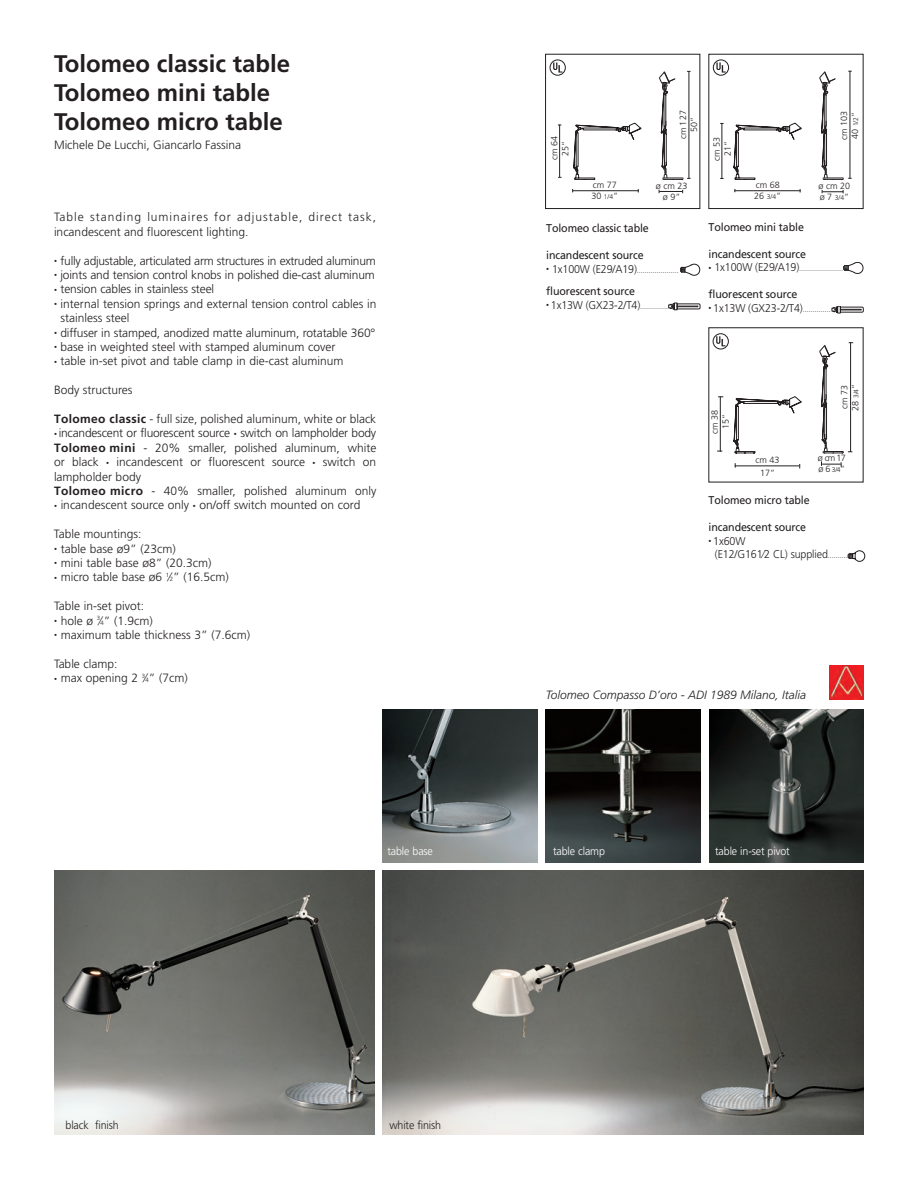
<style>
.page{position:relative;width:918px;height:1188px;background:#fff}
.page>*{position:absolute;margin:0;border:0;box-sizing:border-box;transform-origin:0 0}
.t1{font:700 24px/28.8px "Frutiger LT Std";color:#231f20}
.t2{font:300 12px/14.4px "Frutiger LT Std";color:#231f20}
.t3{font:300 12px/14.4px "Frutiger LT Std";letter-spacing:.085em;color:#231f20}
.t4{font:300 12px "Frutiger LT Std";letter-spacing:-.02em;color:#231f20}
.t5{font:italic 300 12px "Frutiger LT Std";color:#231f20}
.t6{font:11.25px "Frutiger LT";letter-spacing:-.01em;color:#231f20;scale:.95 1}
.t7{font:300 11.25px/13.5px "Frutiger LT Std";letter-spacing:-.01em;color:#231f20;scale:.95 1}
.t8{font:300 11.25px "Frutiger LT Std";letter-spacing:-.01em;color:#fff;scale:.95 1}
.t9{font:300 9px/10.9px "Frutiger LT Std";color:#231f20}
.t10{font:300 7.5px "Frutiger LT Std";color:#231f20}
.s1{font-size:6px}
.s2{font-weight:700}
.s3{font-size:6.75px}
.s4{font-size:11.25px}
.s5{font-size:7.5px}
</style>
<div class="page">
<svg style="left:573px;top:123px;width:68px;height:57px"></svg>
<div style="left:545px;top:54px;width:155px;height:155px;border:1px solid #231f20"></div>
<svg style="left:553px;top:62px;width:9px;height:11px"></svg>
<div style="left:550px;top:60px;width:16px;height:16px;border:1px solid #231f20;border-radius:50%"></div>
<svg style="left:733px;top:396px;width:69px;height:57px"></svg>
<svg style="left:716px;top:336px;width:9px;height:10px"></svg>
<div style="left:713px;top:333px;width:16px;height:16px;border:1px solid #231f20;border-radius:50%"></div>
<hr style="left:573px;top:190px;width:66px;height:1px;background:#231f20">
<svg style="left:659px;top:71px;width:32px;height:109px"></svg>
<svg style="left:659px;top:190px;width:24px;height:3px"></svg>
<hr style="left:735px;top:466px;width:64px;height:1px;background:#231f20">
<svg style="left:819px;top:342px;width:34px;height:112px"></svg>
<svg style="left:821px;top:461px;width:21px;height:6px"></svg>
<svg style="left:733px;top:123px;width:69px;height:57px"></svg>
<svg style="left:716px;top:62px;width:10px;height:11px"></svg>
<div style="left:713px;top:60px;width:16px;height:16px;border:1px solid #231f20;border-radius:50%"></div>
<hr style="left:735px;top:190px;width:65px;height:1px;background:#231f20">
<hr style="left:722px;top:123px;width:1px;height:55px;background:#231f20">
<hr style="left:720px;top:397px;width:1px;height:55px;background:#231f20">
<svg style="left:819px;top:71px;width:33px;height:109px"></svg>
<svg style="left:822px;top:190px;width:22px;height:3px"></svg>
<hr style="left:559px;top:125px;width:1px;height:52px;background:#231f20">
<img style="left:383px;top:871px;width:481px;height:263px">
<img style="left:54px;top:871px;width:320px;height:263px">
<svg style="left:680px;top:264px;width:20px;height:12px"></svg>
<svg style="left:848px;top:551px;width:17px;height:11px"></svg>
<svg style="left:668px;top:303px;width:32px;height:7px"></svg>
<img style="left:830px;top:665px;width:34px;height:34px">
<img style="left:383px;top:709px;width:154px;height:153px">
<img style="left:546px;top:709px;width:155px;height:153px">
<img style="left:709px;top:709px;width:155px;height:153px">
<svg style="left:832px;top:306px;width:31px;height:7px"></svg>
<svg style="left:843px;top:262px;width:20px;height:12px"></svg>
<h1 class="t1" style="left:54px;top:51px;width:238px">Tolomeo classic table<br>Tolomeo mini table<br>Tolomeo micro table</h1>
<p class="t2" style="left:54px;top:139px;width:189px">Michele De Lucchi, Giancarlo Fassina</p>
<p class="t3" style="left:54px;top:211px;width:324px">Table standing luminaires for adjustable, direct task, incandescent and fluorescent lighting.</p>
<p class="t4" style="left:54px;top:256px;width:323px"><span class="s1">•</span> fully adjustable, articulated arm structures in extruded aluminum</p>
<p class="t2" style="left:54px;top:269px;width:322px"><span class="s1">•</span> joints and tension control knobs in polished die-cast aluminum</p>
<p class="t2" style="left:54px;top:283px;width:162px"><span class="s1">•</span> tension cables in stainless steel</p>
<p class="t2" style="left:61px;top:297px;width:317px;text-indent:-7px"><span class="s1">•</span> internal tension springs and external tension control cables in stainless steel</p>
<p class="t2" style="left:54px;top:326px;width:323px"><span class="s1">•</span> diffuser in stamped, anodized matte aluminum, rotatable 360°</p>
<p class="t2" style="left:54px;top:341px;width:283px"><span class="s1">•</span> base in weighted steel with stamped aluminum cover</p>
<p class="t2" style="left:54px;top:355px;width:291px"><span class="s1">•</span> table in-set pivot and table clamp in die-cast aluminum</p>
<p class="t2" style="left:54px;top:384px;width:80px">Body structures</p>
<p class="t2" style="left:54px;top:413px;width:324px"><span class="s2">Tolomeo classic</span> - full size, polished aluminum, white or black</p>
<p class="t2" style="left:54px;top:427px;width:324px"><span class="s1">•</span> incandescent or fluorescent source <span class="s1">•</span> switch on lampholder body <span class="s2">Tolomeo mini</span> - 20% smaller, polished aluminum, white or black <span class="s1">•</span> incandescent or fluorescent source <span class="s1">•</span> switch on lampholder body<br><span class="s2">Tolomeo micro</span> - 40% smaller, polished aluminum only</p>
<p class="t2" style="left:54px;top:499px;width:308px"><span class="s1">•</span> incandescent source only <span class="s1">•</span> on/off switch mounted on cord</p>
<p class="t2" style="left:54px;top:528px;width:89px">Table mountings:</p>
<p class="t2" style="left:54px;top:542px;width:123px"><span class="s1">•</span> table base ø9” (23cm)</p>
<p class="t2" style="left:54px;top:557px;width:159px"><span class="s1">•</span> mini table base ø8” (20.3cm)</p>
<p class="t2" style="left:54px;top:571px;width:176px"><span class="s1">•</span> micro table base ø6 <sup>1</sup>⁄<span class="s1">2</span>” (16.5cm)</p>
<p class="t2" style="left:54px;top:600px;width:92px">Table in-set pivot:</p>
<p class="t2" style="left:54px;top:614px;width:100px"><span class="s1">•</span> hole ø <sup>3</sup>⁄<span class="s1">4</span>” (1.9cm)</p>
<p class="t2" style="left:54px;top:629px;width:198px"><span class="s1">•</span> maximum table thickness 3” (7.6cm)</p>
<p class="t2" style="left:54px;top:657px;width:65px">Table clamp:</p>
<p class="t2" style="left:54px;top:672px;width:135px"><span class="s1">•</span> max opening 2 <sup>3</sup>⁄<span class="s1">4</span>” (7cm)</p>
<p class="t9" style="left:550px;top:160px;width:25px;text-align:center;rotate:-90deg">cm 64<br>25”</p>
<p class="t9" style="left:678px;top:139px;width:30px;text-align:center;rotate:-90deg">cm 127<br>50”</p>
<p class="t9" style="left:712px;top:161px;width:25px;text-align:center;rotate:-90deg">cm 53<br>21”</p>
<p class="t9" style="left:839px;top:140px;width:30px;rotate:-90deg">cm 103<br>40 <span class="s3">1/2</span>”</p>
<p class="t9" style="left:591px;top:180px;width:28px">cm 77<br>30 <span class="s3">1/4</span>”</p>
<p class="t9" style="left:656px;top:181px;width:33px;text-align:center">ø cm 23 ø 9”</p>
<p class="t9" style="left:754px;top:180px;width:28px">cm 68<br>26 <span class="s3">3/4</span>”</p>
<p class="t9" style="left:819px;top:181px;width:33px">ø cm 20 ø 7 <span class="s3">3/4</span>”</p>
<p class="t6" style="left:546px;top:222px;width:110px">Tolomeo classic table</p>
<p class="t6" style="left:546px;top:249px;width:104px">incandescent source</p>
<p class="t10" style="left:546px;top:267px;width:134px"><sup>•</sup> <span class="s4">1x100W (E29/A19)</span>.....................</p>
<p class="t6" style="left:546px;top:285px;width:95px">fluorescent source</p>
<p class="t7" style="left:546px;top:299px;width:130px"><span class="s1">•</span> 1x13W (GX23-2/T4)<span class="s5">..............</span></p>
<p class="t6" style="left:709px;top:220px;width:102px">Tolomeo mini table</p>
<p class="t6" style="left:709px;top:247px;width:104px">incandescent source</p>
<p class="t10" style="left:709px;top:265px;width:136px"><sup>•</sup> <span class="s4">1x100W (E29/A19)</span>......................</p>
<p class="t6" style="left:709px;top:288px;width:95px">fluorescent source</p>
<p class="t7" style="left:709px;top:302px;width:130px"><span class="s1">•</span> 1x13W (GX23-2/T4)<span class="s5">..............</span></p>
<p class="t9" style="left:710px;top:434px;width:25px;text-align:center;rotate:-90deg">cm 38<br>15”</p>
<p class="t9" style="left:756px;top:454px;width:25px;line-height:13.6px;text-align:center">cm 43<br>17”</p>
<p class="t9" style="left:840px;top:411px;width:28px;rotate:-90deg">cm 73<br>28 <span class="s3">3/4</span>”</p>
<p class="t9" style="left:818px;top:453px;width:29px">ø cm 17 ø 6 <span class="s3">3/4</span>”</p>
<p class="t6" style="left:709px;top:494px;width:108px">Tolomeo micro table</p>
<p class="t6" style="left:709px;top:521px;width:104px">incandescent source</p>
<p class="t7" style="left:715px;top:535px;width:142px;text-indent:-6px"><span class="s1">•</span> 1x60W<br>(E12/G161⁄2 CL) supplied<span class="s5">..........</span></p>
<p class="t5" style="left:546px;top:690px;width:262px">Tolomeo Compasso D’oro - ADI 1989 Milano, Italia</p>
<p class="t8" style="left:387px;top:847px;width:49px">table base</p>
<p class="t8" style="left:553px;top:847px;width:56px">table clamp</p>
<p class="t8" style="left:715px;top:847px;width:80px">table in-set pivot</p>
<p class="t7" style="left:66px;top:1119px;width:57px">black finish</p>
<p class="t7" style="left:389px;top:1119px;width:56px">white finish</p>
</div>
